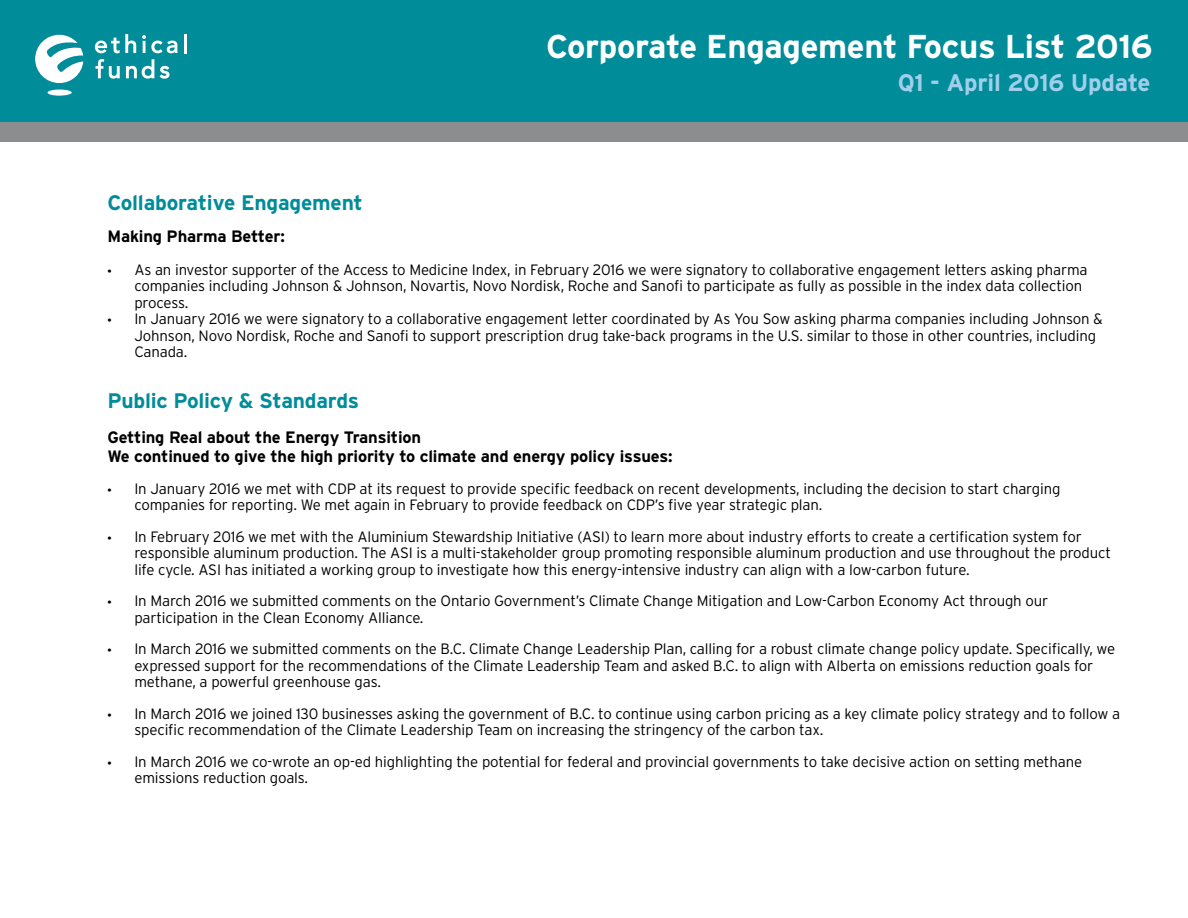
<style>
.page{position:relative;width:1188px;height:918px;background:#fff}
.page>*{position:absolute;margin:0;border:0;box-sizing:border-box;transform-origin:0 0}
.t1{font:700 33px "Interstate";letter-spacing:-.01em;color:#fff}
.t2{font:700 24px "Interstate";letter-spacing:-.01em;color:#a0cfeb}
.t3{font:700 21px "Interstate";letter-spacing:-.01em;color:#008c99}
.t4{font:700 16.5px/19.5px "Interstate";letter-spacing:-.01em;color:#000}
.t5{font:300 15px/16.5px "Interstate";letter-spacing:-.01em;color:#000}
.s1{font-family:"Myriad Pro";font-weight:400}
</style>
<div class="page">
<div style="left:0;top:0;width:1188px;height:122px;background:#008c99"></div>
<div style="left:0;top:122px;width:1188px;height:19px;background:#8b8d8e"></div>
<div style="left:48px;top:90px;width:24px;height:6px;background:#fff;border-radius:50%"></div>
<svg style="left:35px;top:35px;width:48px;height:48px"></svg>
<svg style="left:142px;top:35px;width:36px;height:18px"></svg>
<hr style="left:184px;top:34px;width:3px;height:19px;background:#fff">
<svg style="left:95px;top:59px;width:25px;height:20px"></svg>
<svg style="left:126px;top:59px;width:28px;height:20px"></svg>
<svg style="left:160px;top:66px;width:9px;height:13px"></svg>
<svg style="left:95px;top:34px;width:41px;height:19px"></svg>
<h1 class="t1" style="left:546px;top:26px;width:608px">Corporate Engagement Focus List 2016</h1>
<h2 class="t2" style="left:898px;top:68px;width:254px">Q1 - April 2016 Update</h2>
<h3 class="t3" style="left:107px;top:190px;width:257px">Collaborative Engagement</h3>
<p class="t4" style="left:107px;top:226px;width:179px">Making Pharma Better:</p>
<p class="t5" style="left:134px;top:261px;width:955px;text-indent:-27px"><span class="s1">•</span> As an investor supporter of the Access to Medicine Index, in February 2016 we were signatory to collaborative engagement letters asking pharma companies including Johnson &amp; Johnson, Novartis, Novo Nordisk, Roche and Sanofi to participate as fully as possible in the index data collection process.</p>
<p class="t5" style="left:134px;top:310px;width:970px;text-indent:-27px"><span class="s1">•</span> In January 2016 we were signatory to a collaborative engagement letter coordinated by As You Sow asking pharma companies including Johnson &amp;<br>Johnson, Novo Nordisk, Roche and Sanofi to support prescription drug take-back programs in the U.S. similar to those in other countries, including<br>Canada.</p>
<h3 class="t3" style="left:107px;top:388px;width:253px">Public Policy &amp; Standards</h3>
<p class="t4" style="left:107px;top:427px;width:567px">Getting Real about the Energy Transition<br>We continued to give the high priority to climate and energy policy issues:</p>
<p class="t5" style="left:134px;top:480px;width:928px;text-indent:-27px"><span class="s1">•</span> In January 2016 we met with CDP at its request to provide specific feedback on recent developments, including the decision to start charging companies for reporting. We met again in February to provide feedback on CDP’s five year strategic plan.</p>
<p class="t5" style="left:134px;top:528px;width:978px;text-indent:-27px"><span class="s1">•</span> In February 2016 we met with the Aluminium Stewardship Initiative (ASI) to learn more about industry efforts to create a certification system for responsible aluminum production. The ASI is a multi-stakeholder group promoting responsible aluminum production and use throughout the product life cycle. ASI has initiated a working group to investigate how this energy-intensive industry can align with a low-carbon future.</p>
<p class="t5" style="left:134px;top:592px;width:915px;text-indent:-27px"><span class="s1">•</span> In March 2016 we submitted comments on the Ontario Government’s Climate Change Mitigation and Low-Carbon Economy Act through our participation in the Clean Economy Alliance.</p>
<p class="t5" style="left:134px;top:640px;width:982px;text-indent:-27px"><span class="s1">•</span> In March 2016 we submitted comments on the B.C. Climate Change Leadership Plan, calling for a robust climate change policy update. Specifically, we expressed support for the recommendations of the Climate Leadership Team and asked B.C. to align with Alberta on emissions reduction goals for methane, a powerful greenhouse gas.</p>
<p class="t5" style="left:134px;top:705px;width:987px;text-indent:-27px"><span class="s1">•</span> In March 2016 we joined 130 businesses asking the government of B.C. to continue using carbon pricing as a key climate policy strategy and to follow a specific recommendation of the Climate Leadership Team on increasing the stringency of the carbon tax.</p>
<p class="t5" style="left:134px;top:753px;width:949px;text-indent:-27px"><span class="s1">•</span> In March 2016 we co-wrote an op-ed highlighting the potential for federal and provincial governments to take decisive action on setting methane emissions reduction goals.</p>
</div>
